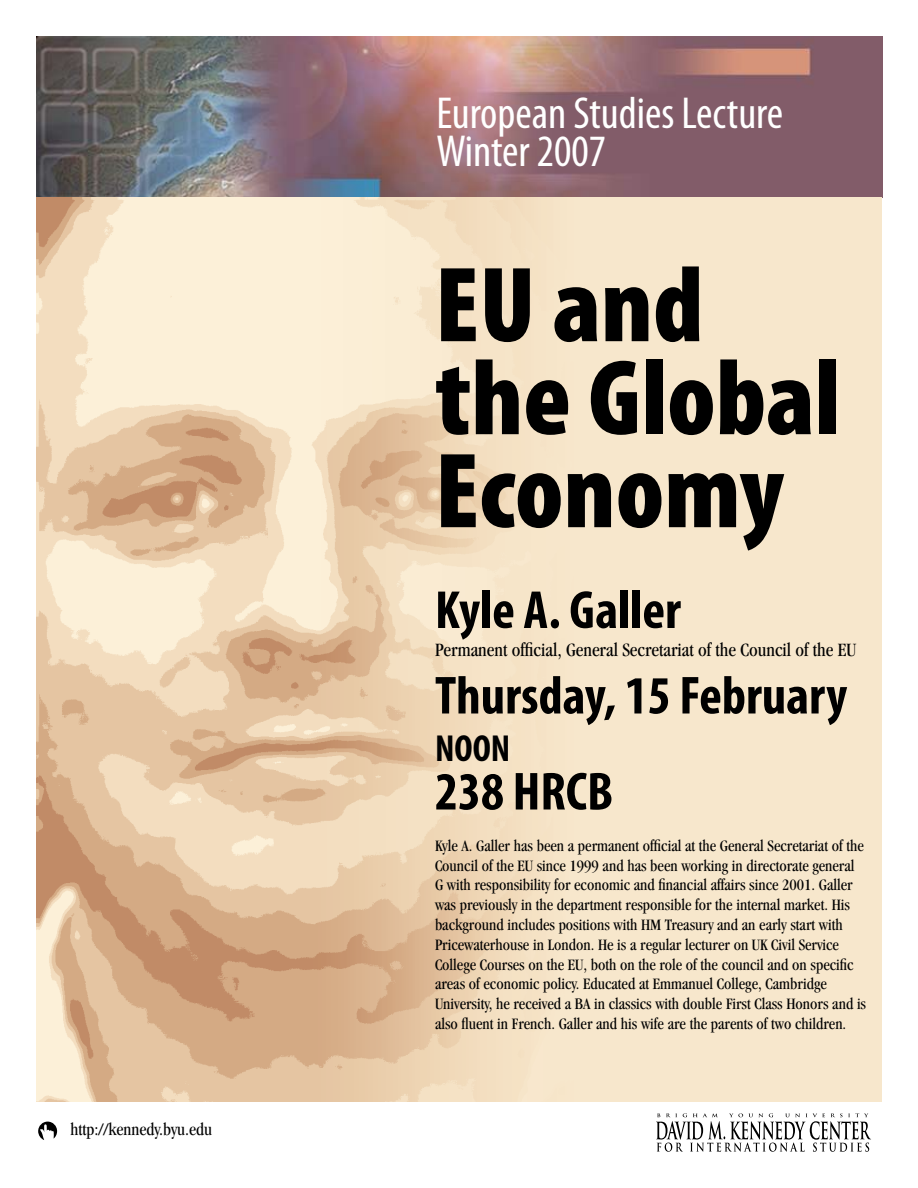
<style>
.page{position:relative;width:918px;height:1188px;background:#fff}
.page>*{position:absolute;margin:0;border:0;box-sizing:border-box;transform-origin:0 0}
.t1{font:900 condensed 108px/93px "Myriad Pro";color:#000}
.t2{font:700 condensed 54px "Myriad Pro";color:#000}
.t3{font:condensed 45px/38.1px "Myriad Pro";color:#fff}
.t4{font:700 condensed 37.8px "Myriad Pro";color:#000}
.t5{font:condensed 19.5px "Garamond";color:#000}
.t6{font:condensed 18px "Garamond";color:#000}
.t7{font:condensed 16.5px/19.8px "Garamond";color:#000}
</style>
<div class="page">
<img style="left:36px;top:36px;width:846px;height:1066px">
<svg style="left:656px;top:1113px;width:215px;height:39px"></svg>
<svg style="left:38px;top:1122px;width:19px;height:18px"></svg>
<p class="t6" style="left:71px;top:1119px;width:143px">http://kennedy.byu.edu</p>
<h3 class="t3" style="left:436px;top:94px;width:348px">European Studies Lecture<br>Winter 2007</h3>
<h1 class="t1" style="left:435px;top:256px;width:407px">EU and the Global<br>Economy</h1>
<h2 class="t2" style="left:435px;top:576px;width:247px">Kyle A. Galler</h2>
<p class="t5" style="left:435px;top:639px;width:423px">Permanent official, General Secretariat of the Council of the EU</p>
<h2 class="t2" style="left:435px;top:662px;width:414px">Thursday, 15 February</h2>
<h3 class="t4" style="left:435px;top:725px;width:77px">NOON</h3>
<h2 class="t2" style="left:435px;top:758px;width:180px">238 HRCB</h2>
<p class="t7" style="left:435px;top:836px;width:433px">Kyle A. Galler has been a permanent official at the General Secretariat of the Council of the EU since 1999 and has been working in directorate general G with responsibility for economic and financial affairs since 2001. Galler was previously in the department responsible for the internal market. His background includes positions with HM Treasury and an early start with Pricewaterhouse in London. He is a regular lecturer on UK Civil Service College Courses on the EU, both on the role of the council and on specific areas of economic policy. Educated at Emmanuel College, Cambridge University, he received a BA in classics with double First Class Honors and is also fluent in French. Galler and his wife are the parents of two children.</p>
</div>
